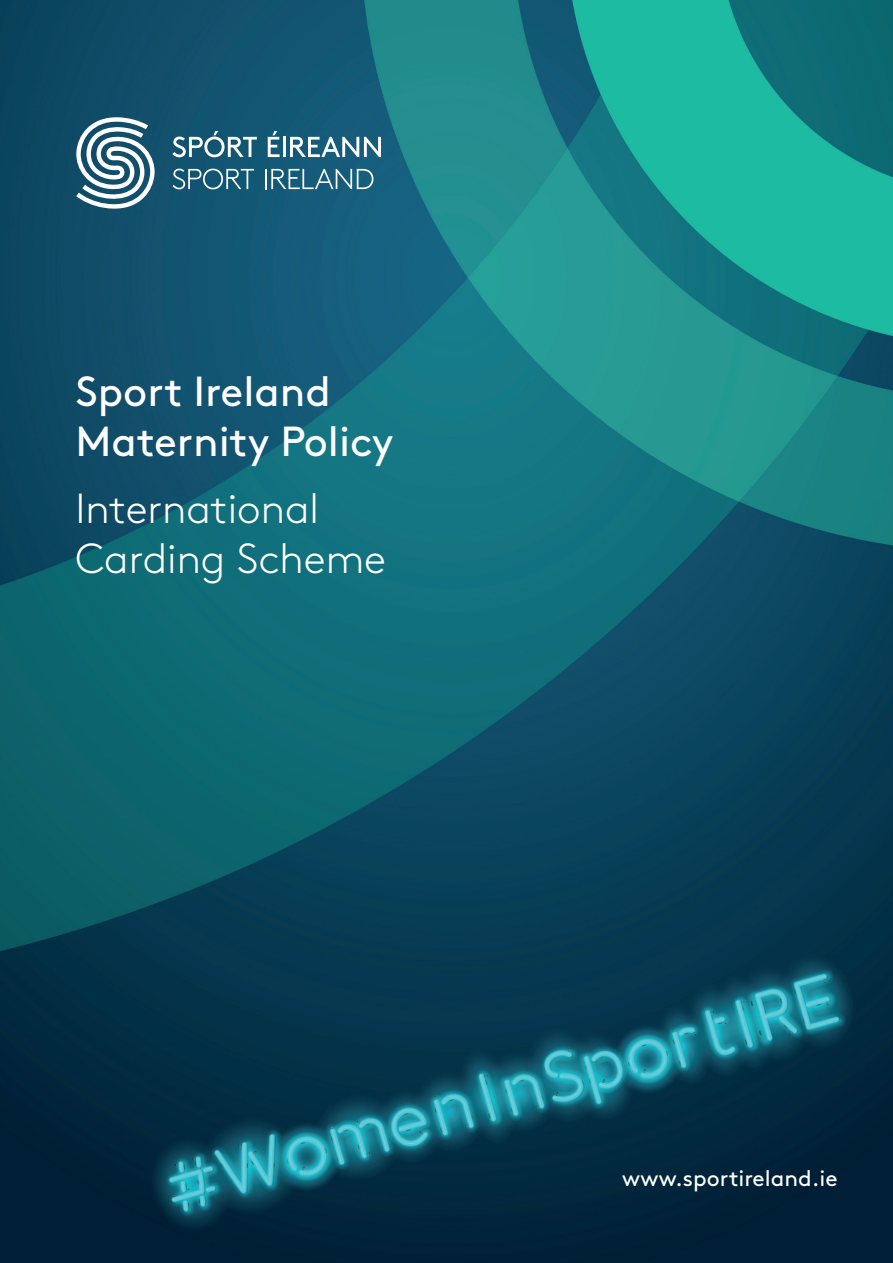
<style>
.page{position:relative;width:893px;height:1263px;background:#fff}
.page>*{position:absolute;margin:0;border:0;box-sizing:border-box;transform-origin:0 0}
.t1{font:42px/49.5px "Brown Std";color:#fff}
.t2{font:300 42px/49.5px "Brown Std";color:#fff}
.t3{font:22.5px "Brown Std";color:#fff}
</style>
<div class="page">
<img style="left:0;top:0;width:893px;height:1263px">
<svg style="left:76px;top:117px;width:79px;height:92px"></svg>
<svg style="left:172px;top:131px;width:85px;height:26px"></svg>
<svg style="left:268px;top:131px;width:12px;height:26px"></svg>
<hr style="left:283px;top:137px;width:2px;height:20px;background:#fff">
<svg style="left:290px;top:137px;width:91px;height:20px"></svg>
<svg style="left:173px;top:169px;width:81px;height:20px;background:#4b7e94"></svg>
<hr style="left:265px;top:169px;width:2px;height:20px;background:#fff">
<svg style="left:271px;top:169px;width:102px;height:20px;background:#4f849b"></svg>
<p class="t1" style="left:75px;top:367px;width:320px">Sport Ireland<br>Maternity Policy</p>
<p class="t2" style="left:75px;top:485px;width:312px">International<br>Carding Scheme</p>
<p class="t3" style="left:622px;top:1165px;width:217px">www.sportireland.ie</p>
</div>
